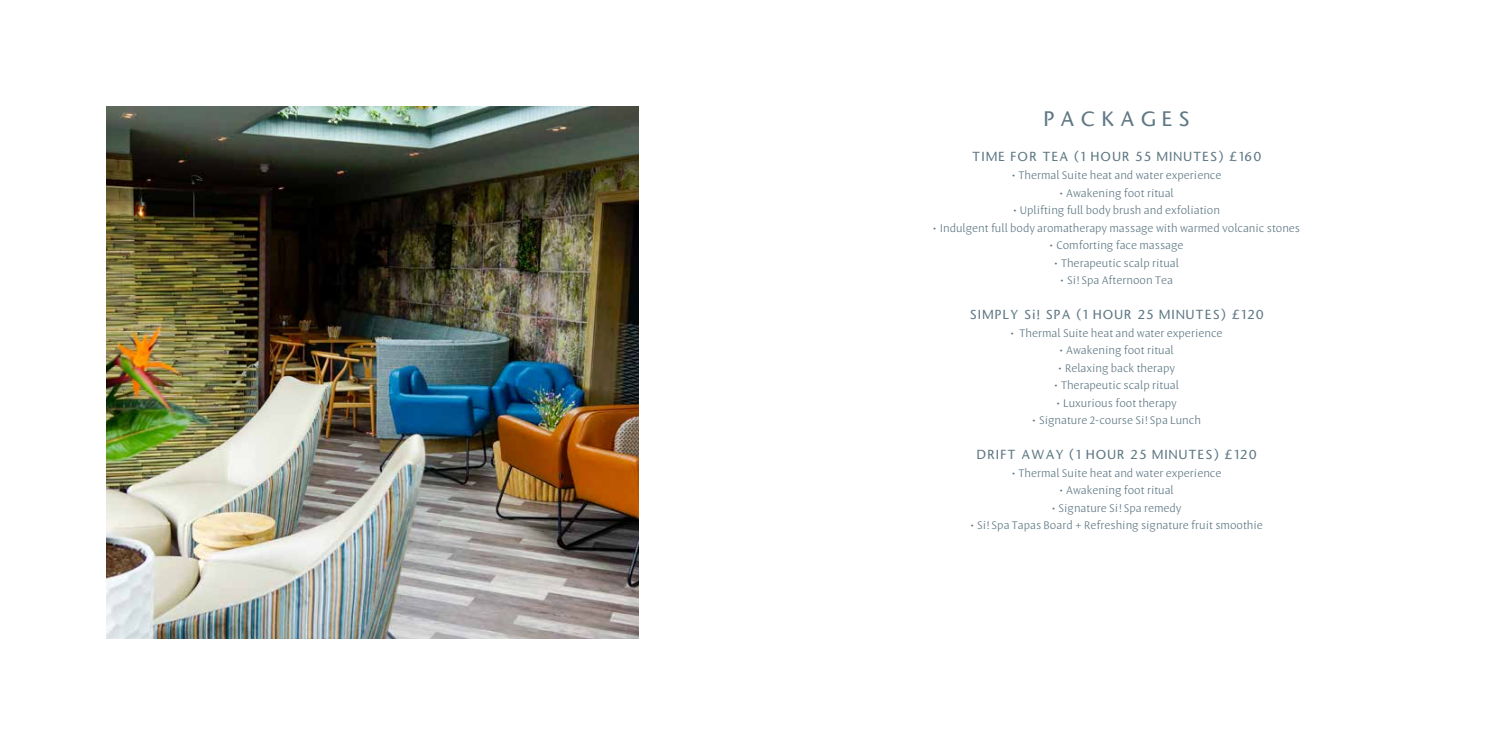
<style>
.page{position:relative;width:1489px;height:745px;background:#fff}
.page>*{position:absolute;margin:0;border:0;box-sizing:border-box;transform-origin:0 0}
.t1{font:500 20px "Stone Sans";letter-spacing:.31em;color:#5f7884}
.t2{font:300 12.5px "Leksa Sans";color:#5f7884}
.t3{font:500 12.5px "Stone Sans";letter-spacing:.1em;color:#5f7884}
</style>
<div class="page">
<img style="left:106px;top:106px;width:532px;height:532px">
<h1 class="t1" style="left:1043px;top:106px;width:147px">PACKAGES</h1>
<p class="t3" style="left:972px;top:149px;width:291px">TIME FOR TEA (1 HOUR 55 MINUTES) £160</p>
<p class="t2" style="left:1011px;top:167px;width:211px">• Thermal Suite heat and water experience</p>
<p class="t2" style="left:1059px;top:185px;width:116px">• Awakening foot ritual</p>
<p class="t2" style="left:1013px;top:202px;width:208px">• Uplifting full body brush and exfoliation</p>
<p class="t2" style="left:933px;top:220px;width:368px">• Indulgent full body aromatherapy massage with warmed volcanic stones</p>
<p class="t2" style="left:1049px;top:237px;width:135px">• Comforting face massage</p>
<p class="t2" style="left:1054px;top:255px;width:126px">• Therapeutic scalp ritual</p>
<p class="t2" style="left:1060px;top:272px;width:114px">• Si! Spa Afternoon Tea</p>
<p class="t3" style="left:969px;top:306px;width:295px">SIMPLY Si! SPA (1 HOUR 25 MINUTES) £120</p>
<p class="t2" style="left:1010px;top:325px;width:213px">• Thermal Suite heat and water experience</p>
<p class="t2" style="left:1059px;top:342px;width:116px">• Awakening foot ritual</p>
<p class="t2" style="left:1058px;top:360px;width:118px">• Relaxing back therapy</p>
<p class="t2" style="left:1054px;top:377px;width:126px">• Therapeutic scalp ritual</p>
<p class="t2" style="left:1056px;top:395px;width:121px">• Luxurious foot therapy</p>
<p class="t2" style="left:1032px;top:412px;width:170px">• Signature 2-course Si! Spa Lunch</p>
<p class="t3" style="left:976px;top:446px;width:281px">DRIFT AWAY (1 HOUR 25 MINUTES) £120</p>
<p class="t2" style="left:1011px;top:465px;width:211px">• Thermal Suite heat and water experience</p>
<p class="t2" style="left:1059px;top:482px;width:116px">• Awakening foot ritual</p>
<p class="t2" style="left:1052px;top:500px;width:131px">• Signature Si! Spa remedy</p>
<p class="t2" style="left:970px;top:517px;width:294px">• Si! Spa Tapas Board + Refreshing signature fruit smoothie</p>
</div>
